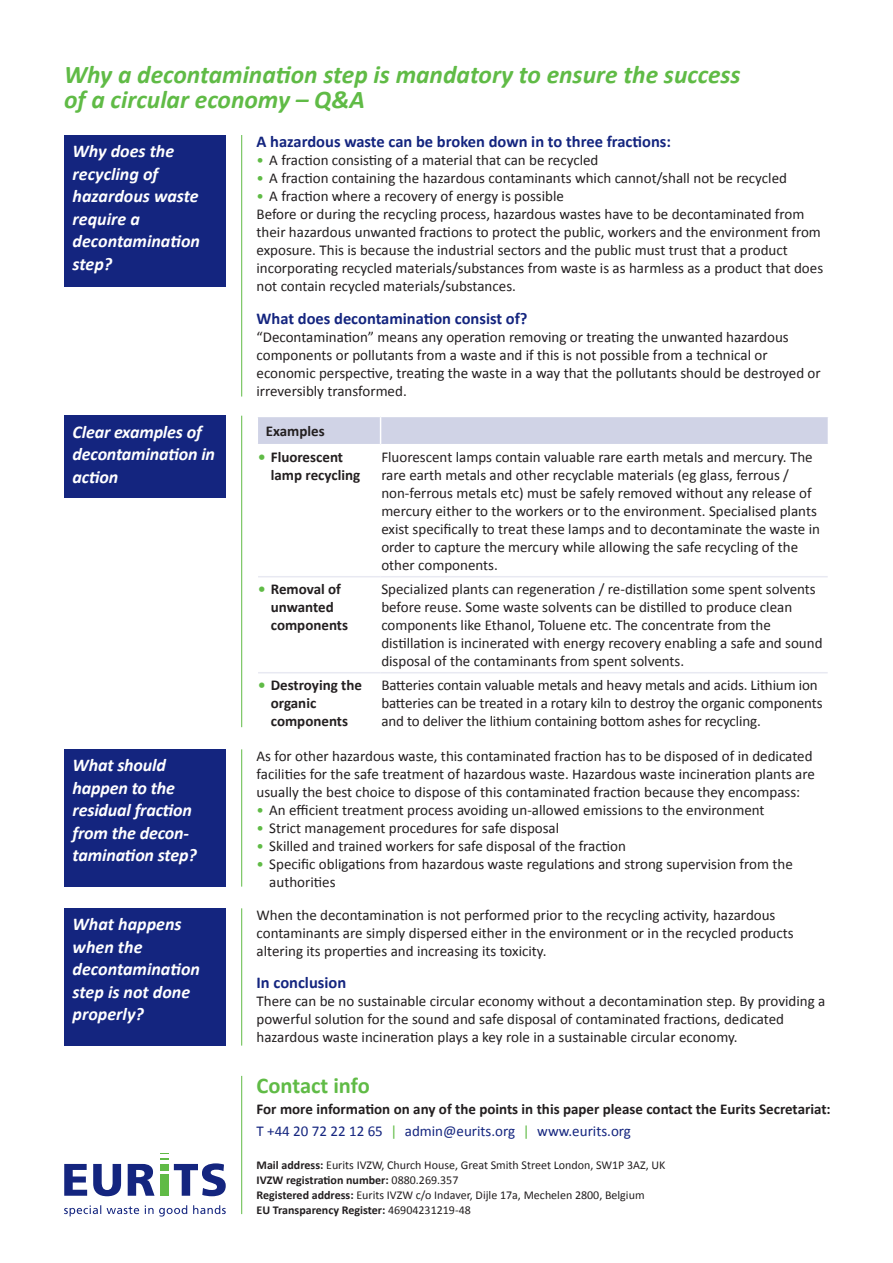
<style>
.page{position:relative;width:893px;height:1263px;background:#fff}
.page>*{position:absolute;margin:0;border:0;box-sizing:border-box;transform-origin:0 0}
.grote_titel{font:italic 700 25.5px/25.5px "Calibri";color:#60bb46}
.titeltje{font:700 22.5px "Calibri";color:#60bb46}
.titeltje-2{font:italic 700 18px/22.5px "Calibri";letter-spacing:-.01em;color:#fff}
.bullets_10-12{font:700 16.5px "Calibri";color:#14257f}
.tabel{font:15px/18px "Calibri";color:#231f20}
.bullets_10-12-2{font:15px/18px "Calibri";color:#231f20}
.titeltje-3{font:700 15px/18px "Calibri";color:#231f20}
.body{font:15px "Calibri";color:#14257f}
.body-2{font:700 15px "Calibri";color:#231f20}
.bullets_10-12-3{font:12px "Calibri";color:#231f20}
.bullets_10-12-4{font:700 12px "Calibri";color:#231f20}
.s1{color:#60bb46}
.s2{font-weight:700}
.s3{font-weight:400}
</style>
<div class="page">
<div style="left:258px;top:417px;width:570px;height:27px;background:#d0d3e6"></div>
<hr style="left:258px;top:576px;width:123px;height:1px;background:#e8e9f2">
<hr style="left:381px;top:576px;width:447px;height:1px;background:#e8e9f2">
<hr style="left:258px;top:672px;width:123px;height:1px;background:#e8e9f2">
<hr style="left:381px;top:672px;width:447px;height:1px;background:#e8e9f2">
<div style="left:64px;top:749px;width:162px;height:138px;background:#14257f"></div>
<div style="left:64px;top:908px;width:162px;height:137px;background:#14257f"></div>
<div style="left:64px;top:135px;width:162px;height:152px;background:#14257f"></div>
<div style="left:64px;top:416px;width:162px;height:82px;background:#14257f"></div>
<hr style="left:241px;top:749px;width:1px;height:138px;background:#60bb46">
<hr style="left:241px;top:908px;width:1px;height:137px;background:#60bb46">
<hr style="left:241px;top:135px;width:1px;height:261px;background:#60bb46">
<hr style="left:241px;top:416px;width:1px;height:311px;background:#60bb46">
<hr style="left:241px;top:1076px;width:1px;height:138px;background:#60bb46">
<svg style="left:64px;top:1164px;width:23px;height:32px"></svg>
<svg style="left:93px;top:1164px;width:28px;height:32px"></svg>
<svg style="left:128px;top:1153px;width:98px;height:43px"></svg>
<svg style="left:64px;top:1205px;width:162px;height:11px"></svg>
<p class="grote_titel" style="left:64px;top:62px;width:678px">Why a decontamination step is mandatory to ensure the success of a circular economy – Q&amp;A</p>
<p class="titeltje-2" style="left:73px;top:140px;width:129px">Why does the recycling of hazardous waste require a decontamination step?</p>
<p class="titeltje-2" style="left:73px;top:420px;width:144px">Clear examples of decontamination in action</p>
<p class="titeltje-2" style="left:73px;top:754px;width:126px">What should happen to the residual fraction from the decon&shy;tamination step?</p>
<p class="titeltje-2" style="left:73px;top:913px;width:129px">What happens when the decontamination step is not done properly?</p>
<p class="bullets_10-12" style="left:257px;top:131px;width:416px">A hazardous waste can be broken down in to three fractions:</p>
<p class="tabel" style="left:257px;top:151px;width:343px"><span class="s1">•</span> A fraction consisting of a material that can be recycled</p>
<p class="tabel" style="left:257px;top:169px;width:532px"><span class="s1">•</span> A fraction containing the hazardous contaminants which cannot/shall not be recycled</p>
<p class="tabel" style="left:257px;top:187px;width:309px"><span class="s1">•</span> A fraction where a recovery of energy is possible</p>
<p class="bullets_10-12-2" style="left:257px;top:205px;width:568px">Before or during the recycling process, hazardous wastes have to be decontaminated from their hazardous unwanted fractions to protect the public, workers and the environment from exposure. This is because the industrial sectors and the public must trust that a product incorporating recycled materials/substances from waste is as harmless as a product that does not contain recycled materials/substances.</p>
<p class="bullets_10-12" style="left:257px;top:308px;width:273px">What does decontamination consist of?</p>
<p class="bullets_10-12-2" style="left:257px;top:328px;width:566px">“Decontamination” means any operation removing or treating the unwanted hazardous components or pollutants from a waste and if this is not possible from a technical or economic perspective, treating the waste in a way that the pollutants should be destroyed or irreversibly transformed.</p>
<p class="body-2" style="left:266px;top:422px;width:60px">Examples</p>
<p class="titeltje-3" style="left:271px;top:448px;width:91px;text-indent:-13px"><span class="s1">•</span> Fluorescent lamp recycling</p>
<p class="tabel" style="left:381px;top:448px;width:440px">Fluorescent lamps contain valuable rare earth metals and mercury. The rare earth metals and other recyclable materials (eg glass, ferrous / non-ferrous metals etc) must be safely removed without any release of mercury either to the workers or to the environment. Specialised plants exist specifically to treat these lamps and to decontaminate the waste in order to capture the mercury while allowing the safe recycling of the other components.</p>
<p class="titeltje-3" style="left:271px;top:580px;width:79px;text-indent:-13px"><span class="s1">•</span> Removal of unwanted components</p>
<p class="tabel" style="left:381px;top:580px;width:443px">Specialized plants can regeneration / re-distillation some spent solvents before reuse. Some waste solvents can be distilled to produce clean components like Ethanol, Toluene etc. The concentrate from the distillation is incinerated with energy recovery enabling a safe and sound disposal of the contaminants from spent solvents.</p>
<p class="titeltje-3" style="left:271px;top:676px;width:93px;text-indent:-13px"><span class="s1">•</span> Destroying the organic components</p>
<p class="tabel" style="left:381px;top:676px;width:443px">Batteries contain valuable metals and heavy metals and acids. Lithium ion batteries can be treated in a rotary kiln to destroy the organic components and to deliver the lithium containing bottom ashes for recycling.</p>
<p class="bullets_10-12-2" style="left:257px;top:747px;width:560px">As for other hazardous waste, this contaminated fraction has to be disposed of in dedicated facilities for the safe treatment of hazardous waste. Hazardous waste incineration plants are usually the best choice to dispose of this contaminated fraction because they encompass:</p>
<p class="tabel" style="left:257px;top:801px;width:509px"><span class="s1">•</span> An efficient treatment process avoiding un-allowed emissions to the environment</p>
<p class="tabel" style="left:257px;top:819px;width:304px"><span class="s1">•</span> Strict management procedures for safe disposal</p>
<p class="tabel" style="left:257px;top:837px;width:371px"><span class="s1">•</span> Skilled and trained workers for safe disposal of the fraction</p>
<p class="tabel" style="left:269px;top:855px;width:525px;text-indent:-13px"><span class="s1">•</span> Specific obligations from hazardous waste regulations and strong supervision from the authorities</p>
<p class="bullets_10-12-2" style="left:257px;top:906px;width:539px">When the decontamination is not performed prior to the recycling activity, hazardous contaminants are simply dispersed either in the environment or in the recycled products altering its properties and increasing its toxicity.</p>
<p class="bullets_10-12" style="left:257px;top:972px;width:91px">In conclusion</p>
<p class="bullets_10-12-2" style="left:257px;top:992px;width:570px">There can be no sustainable circular economy without a decontamination step. By providing a powerful solution for the sound and safe disposal of contaminated fractions, dedicated hazardous waste incineration plays a key role in a sustainable circular economy.</p>
<p class="titeltje" style="left:257px;top:1071px;width:115px">Contact info</p>
<p class="titeltje-3" style="left:257px;top:1099px;width:576px">For more information on any of the points in this paper please contact the Eurits Secretariat:</p>
<p class="body" style="left:257px;top:1121px;width:376px">T +44 20 72 22 12 65 <span class="s1">|</span> admin@eurits.org <span class="s1">|</span> www.eurits.org</p>
<p class="bullets_10-12-3" style="left:257px;top:1157px;width:410px"><span class="s2">Mail address:</span> Eurits IVZW, Church House, Great Smith Street London, SW1P 3AZ, UK</p>
<p class="bullets_10-12-4" style="left:257px;top:1172px;width:203px">IVZW registration number: <span class="s3">0880.269.357</span></p>
<p class="bullets_10-12-3" style="left:257px;top:1187px;width:390px"><span class="s2">Registered address:</span> Eurits IVZW c/o Indaver, Dijle 17a, Mechelen 2800, Belgium</p>
<p class="bullets_10-12-4" style="left:257px;top:1202px;width:216px">EU Transparency Register: <span class="s3">46904231219-48</span></p>
</div>
